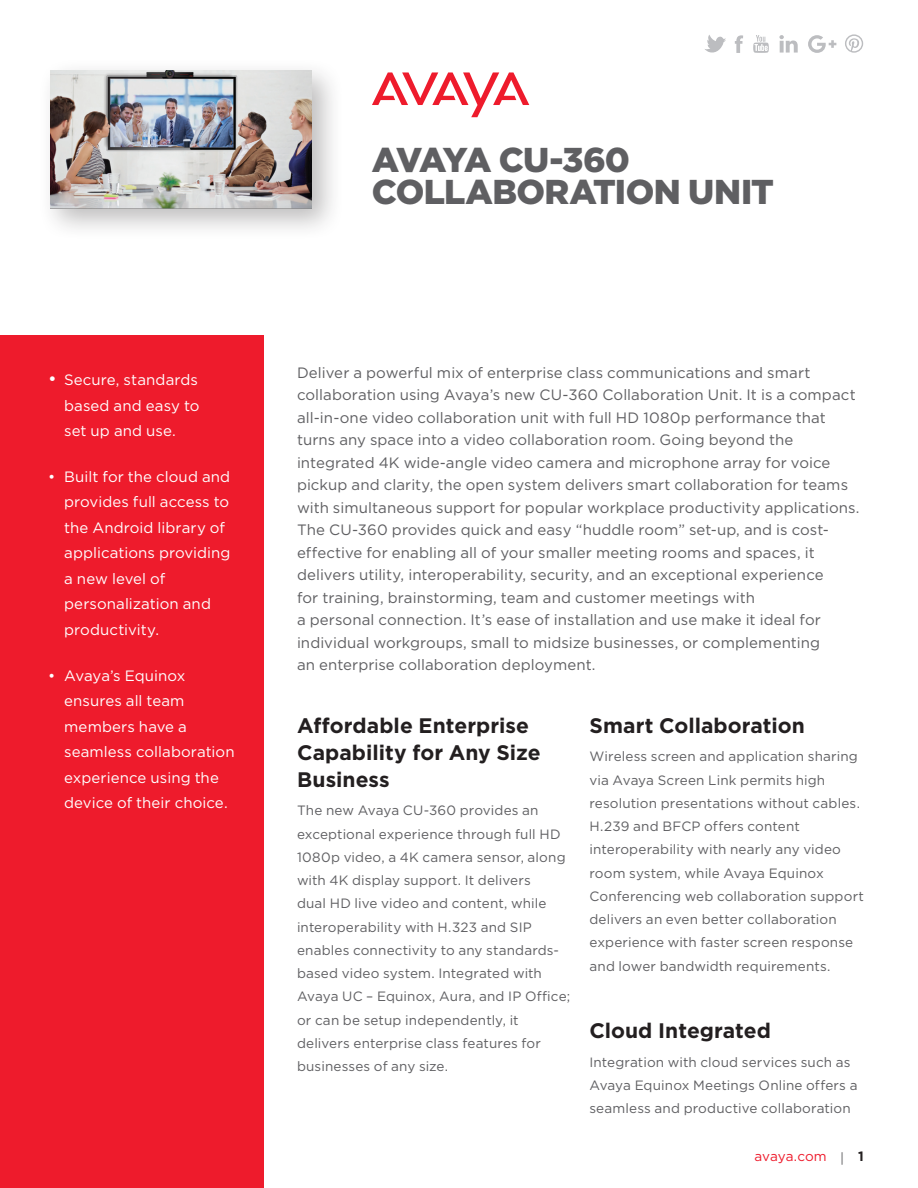
<style>
.page{position:relative;width:918px;height:1188px;background:#fff}
.page>*{position:absolute;margin:0;border:0;box-sizing:border-box;transform-origin:0 0}
.t1{font:900 34.5px/31.5px "Gotham";letter-spacing:-.025em;color:#5f5f62}
.Body_Header{font:700 21px/27px "Gotham";color:#231f20}
.intro{font:15px/22.5px "Gotham";letter-spacing:.005em;color:#5f5f62}
.CoverCallout_K_O{font:15px/25.5px "Gotham";letter-spacing:.005em;color:#fff}
.Body_copy{font:13.5px/23.2px "Gotham";letter-spacing:.01em;color:#5f5f62}
.t2{font:13.5px "Gotham";color:#ee1b2c}
.s1{font-size:18px}
.s2{color:#5f5f62}
.s3{font-weight:700;color:#231f20}
</style>
<div class="page">
<div style="left:37px;top:58px;width:307px;height:183px;background:#231f20;opacity:.3"></div>
<img style="left:51px;top:71px;width:261px;height:138px">
<div style="left:0;top:336px;width:264px;height:852px;background:#ee1b2c"></div>
<svg style="left:372px;top:72px;width:157px;height:45px"></svg>
<svg style="left:779px;top:35px;width:19px;height:18px"></svg>
<svg style="left:735px;top:35px;width:8px;height:18px"></svg>
<svg style="left:753px;top:35px;width:16px;height:18px"></svg>
<svg style="left:705px;top:35px;width:21px;height:18px"></svg>
<svg style="left:849px;top:38px;width:11px;height:13px"></svg>
<div style="left:845px;top:34px;width:18px;height:19px;border:1px solid #bcbdc0;border-radius:50%"></div>
<svg style="left:808px;top:35px;width:28px;height:18px"></svg>
<p class="t1" style="left:372px;top:143px;width:404px">AVAYA CU-360<br>COLLABORATION UNIT</p>
<p class="CoverCallout_K_O" style="left:64px;top:367px;width:137px;text-align:justify;text-indent:-16px"><span class="s1">•</span> Secure, standards based and easy to set up and use.</p>
<p class="CoverCallout_K_O" style="left:64px;top:463px;width:168px;text-indent:-16px">• Built for the cloud and provides full access to the Android library of applications providing a new level of personalization and productivity.</p>
<p class="CoverCallout_K_O" style="left:64px;top:662px;width:172px;text-indent:-16px">• Avaya’s Equinox ensures all team members have a seamless collaboration experience using the device of their choice.</p>
<p class="intro" style="left:297px;top:361px;width:564px">Deliver a powerful mix of enterprise class communications and smart collaboration using Avaya’s new CU-360 Collaboration Unit. It is a compact all-in-one video collaboration unit with full HD 1080p performance that turns any space into a video collaboration room. Going beyond the integrated 4K wide-angle video camera and microphone array for voice pickup and clarity, the open system delivers smart collaboration for teams with simultaneous support for popular workplace productivity applications.<br>The CU-360 provides quick and easy “huddle room” set-up, and is cost&shy;effective for enabling all of your smaller meeting rooms and spaces, it delivers utility, interoperability, security, and an exceptional experience<br>for training, brainstorming, team and customer meetings with<br>a personal connection. It’s ease of installation and use make it ideal for individual workgroups, small to midsize businesses, or complementing<br>an enterprise collaboration deployment.</p>
<p class="Body_Header" style="left:297px;top:711px;width:245px">Affordable Enterprise<br>Capability for Any Size<br>Business</p>
<p class="Body_copy" style="left:297px;top:799px;width:275px">The new Avaya CU-360 provides an exceptional experience through full HD 1080p video, a 4K camera sensor, along with 4K display support. It delivers<br>dual HD live video and content, while interoperability with H.323 and SIP enables connectivity to any standards&shy;based video system. Integrated with Avaya UC – Equinox, Aura, and IP Office; or can be setup independently, it delivers enterprise class features for businesses of any size.</p>
<p class="Body_Header" style="left:590px;top:711px;width:217px">Smart Collaboration</p>
<p class="Body_copy" style="left:590px;top:745px;width:276px">Wireless screen and application sharing via Avaya Screen Link permits high resolution presentations without cables.<br>H.239 and BFCP offers content interoperability with nearly any video room system, while Avaya Equinox Conferencing web collaboration support delivers an even better collaboration experience with faster screen response and lower bandwidth requirements.</p>
<p class="Body_Header" style="left:590px;top:1017px;width:183px">Cloud Integrated</p>
<p class="Body_copy" style="left:590px;top:1050px;width:269px">Integration with cloud services such as<br>Avaya Equinox Meetings Online offers a seamless and productive collaboration</p>
<p class="t2" style="left:755px;top:1149px;width:111px">avaya.com <span class="s2">|</span> <span class="s3">1</span></p>
</div>
